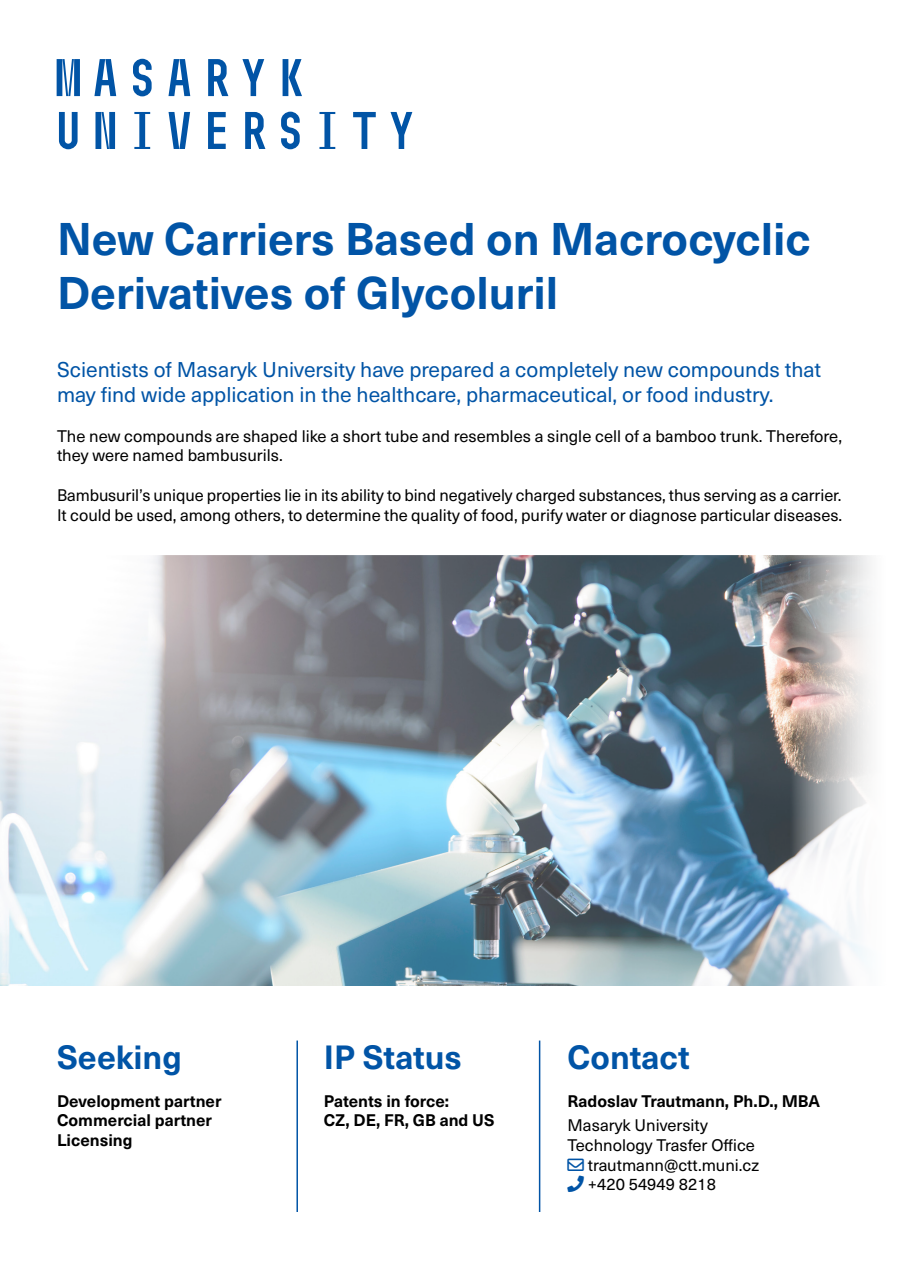
<style>
.page{position:relative;width:899px;height:1269px;background:#fff}
.page>*{position:absolute;margin:0;border:0;box-sizing:border-box;transform-origin:0 0}
.t1{font:700 45px/54px "Neue Haas Unica Pro";color:#0154a6}
.t2{font:700 33px "Neue Haas Unica Pro";color:#0154a6}
.perex{font:21px/25.2px "Neue Haas Unica Pro";color:#0154a6}
.zapati{font:16.5px/19.8px "Neue Haas Unica Pro";color:#000}
.zapati-2{font:700 16.5px/19.8px "Neue Haas Unica Pro";color:#000}
.s1{color:#0154a6}
</style>
<div class="page">
<img style="left:0;top:556px;width:871px;height:430px">
<svg style="left:57px;top:59px;width:355px;height:90px"></svg>
<hr style="left:539px;top:1040px;width:1px;height:172px;background:#0154a6">
<hr style="left:296px;top:1040px;width:2px;height:172px;background:#0154a6">
<h1 class="t1" style="left:57px;top:212px;width:755px">New Carriers Based on Macrocyclic<br>Derivatives of Glycoluril</h1>
<p class="perex" style="left:57px;top:357px;width:766px">Scientists of Masaryk University have prepared a completely new compounds that may find wide application in the healthcare, pharmaceutical, or food industry.</p>
<p class="zapati" style="left:57px;top:426px;width:786px">The new compounds are shaped like a short tube and resembles a single cell of a bamboo trunk. Therefore, they were named bambusurils.</p>
<p class="zapati" style="left:57px;top:485px;width:787px">Bambusuril’s unique properties lie in its ability to bind negatively charged substances, thus serving as a carrier.<br>It could be used, among others, to determine the quality of food, purify water or diagnose particular diseases.</p>
<h3 class="t2" style="left:57px;top:1037px;width:126px">Seeking</h3>
<p class="zapati-2" style="left:57px;top:1091px;width:166px">Development partner</p>
<p class="zapati-2" style="left:57px;top:1111px;width:157px">Commercial partner</p>
<p class="zapati-2" style="left:57px;top:1130px;width:77px">Licensing</p>
<h3 class="t2" style="left:324px;top:1037px;width:140px">IP Status</h3>
<p class="zapati-2" style="left:324px;top:1091px;width:172px">Patents in force:<br>CZ, DE, FR, GB and US</p>
<h3 class="t2" style="left:567px;top:1037px;width:124px">Contact</h3>
<p class="zapati-2" style="left:567px;top:1091px;width:254px">Radoslav Trautmann, Ph.D., MBA</p>
<p class="zapati" style="left:567px;top:1115px;width:142px">Masaryk University</p>
<p class="zapati" style="left:567px;top:1135px;width:189px">Technology Trasfer Office</p>
<p class="zapati" style="left:567px;top:1155px;width:193px"><span class="s1">■❖●□</span> trautmann@ctt.muni.cz</p>
<p class="zapati" style="left:567px;top:1175px;width:150px"><span class="s1">★</span> +420 54949 8218</p>
</div>
